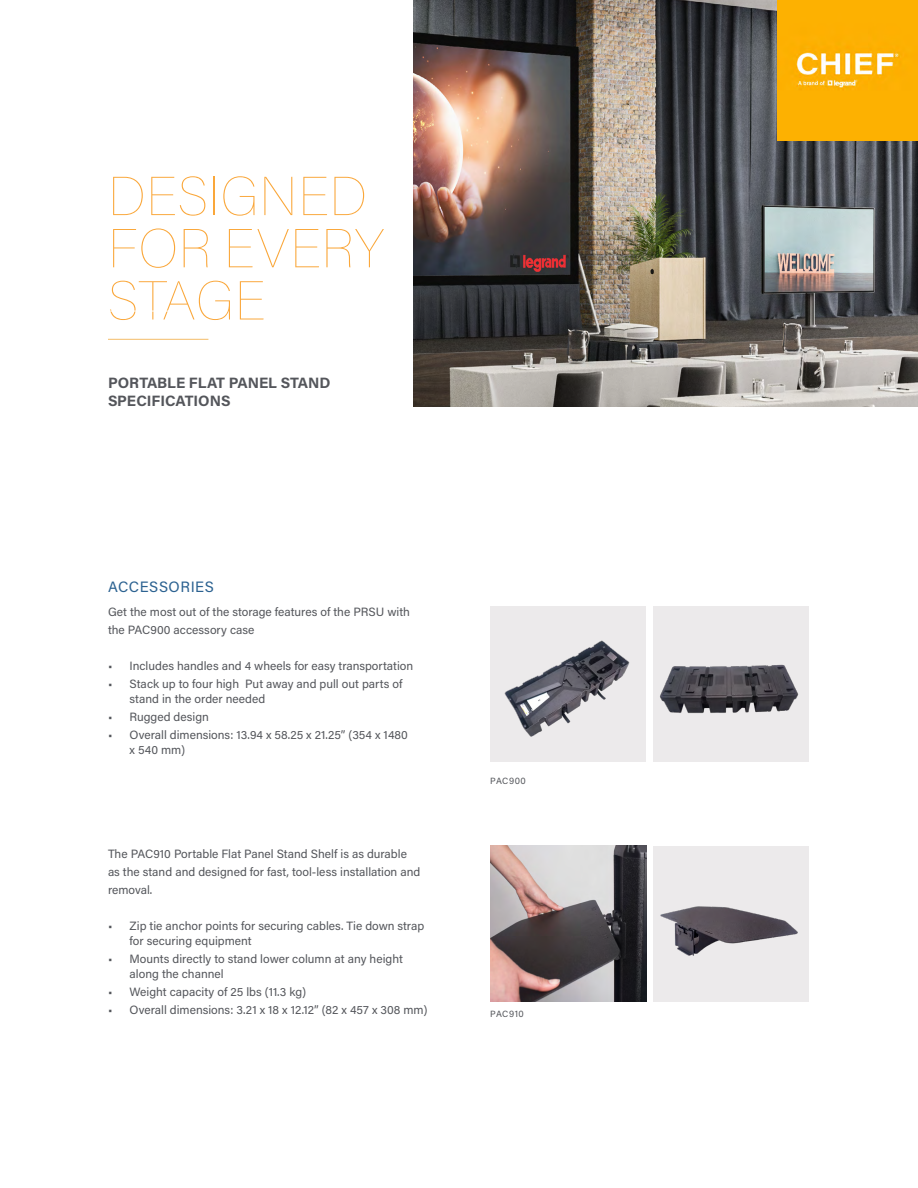
<style>
.page{position:relative;width:918px;height:1188px;background:#fff}
.page>*{position:absolute;margin:0;border:0;box-sizing:border-box;transform-origin:0 0}
.t1{font:100 54.3px/52.2px "Acumin Pro";letter-spacing:.015em;color:#faa73a}
.t2{font:700 15px/18px "Acumin Pro";letter-spacing:-.005em;color:#54565b}
.t3{font:15px "Acumin Pro";letter-spacing:.035em;color:#2c6291}
.t4{font:12px/15px "Acumin Pro";color:#54565b}
.t5{font:9px "Acumin Pro";letter-spacing:.055em;color:#54565b}
</style>
<div class="page">
<img style="left:414px;top:0;width:504px;height:406px">
<hr style="left:108px;top:339px;width:100px;height:1px;background:#f4bc67">
<img style="left:778px;top:0;width:140px;height:140px">
<div style="left:490px;top:607px;width:156px;height:155px;background:#eceaeb"></div>
<img style="left:504px;top:641px;width:126px;height:96px">
<img style="left:490px;top:846px;width:156px;height:155px">
<div style="left:653px;top:607px;width:155px;height:155px;background:#eceaeb"></div>
<img style="left:660px;top:664px;width:139px;height:50px">
<div style="left:653px;top:846px;width:155px;height:155px;background:#eceaeb"></div>
<img style="left:660px;top:906px;width:138px;height:50px">
<h1 class="t1" style="left:108px;top:168px;width:278px">DESIGNED<br>FOR EVERY<br>STAGE</h1>
<p class="t2" style="left:108px;top:373px;width:224px">PORTABLE FLAT PANEL STAND<br>SPECIFICATIONS</p>
<p class="t3" style="left:108px;top:576px;width:107px">ACCESSORIES</p>
<p class="t4" style="left:108px;top:602px;width:303px;line-height:18px">Get the most out of the storage features of the PRSU with the PAC900 accessory case</p>
<p class="t4" style="left:108px;top:658px;width:307px">• Includes handles and 4 wheels for easy transportation</p>
<p class="t4" style="left:130px;top:676px;width:274px;text-indent:-22px">• Stack up to four high Put away and pull out parts of stand in the order needed</p>
<p class="t4" style="left:108px;top:709px;width:102px">• Rugged design</p>
<p class="t4" style="left:130px;top:727px;width:280px;text-indent:-22px">• Overall dimensions: 13.94 x 58.25 x 21.25” (354 x 1480 x 540 mm)</p>
<p class="t4" style="left:108px;top:844px;width:314px;line-height:18px">The PAC910 Portable Flat Panel Stand Shelf is as durable as the stand and designed for fast, tool-less installation and removal.</p>
<p class="t4" style="left:130px;top:918px;width:296px;text-indent:-22px">• Zip tie anchor points for securing cables. Tie down strap for securing equipment</p>
<p class="t4" style="left:130px;top:951px;width:275px;text-indent:-22px">• Mounts directly to stand lower column at any height along the channel</p>
<p class="t4" style="left:108px;top:984px;width:200px">• Weight capacity of 25 lbs (11.3 kg)</p>
<p class="t4" style="left:108px;top:1002px;width:321px">• Overall dimensions: 3.21 x 18 x 12.12” (82 x 457 x 308 mm)</p>
<p class="t5" style="left:490px;top:774px;width:37px">PAC900</p>
<p class="t5" style="left:490px;top:1008px;width:35px">PAC910</p>
</div>
